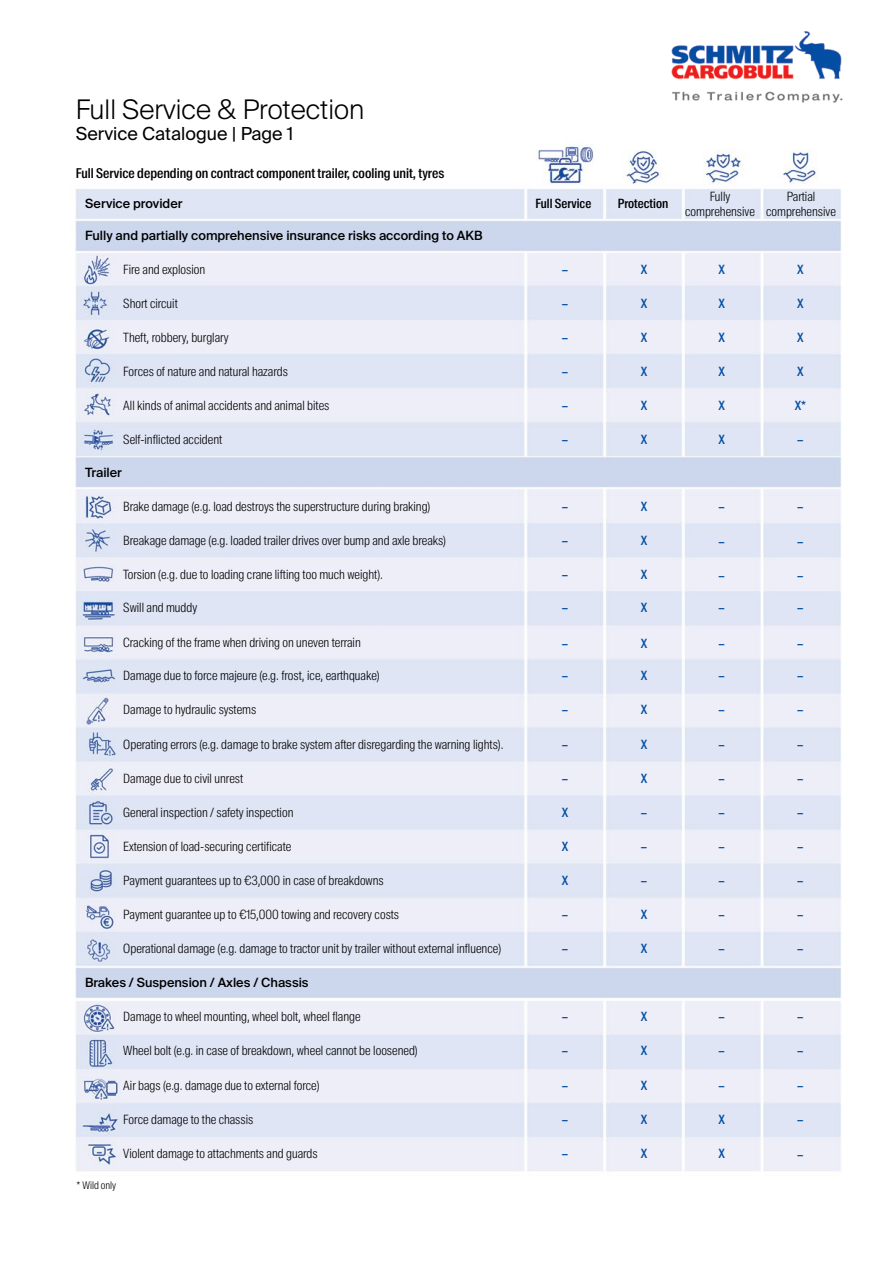
<style>
.page{position:relative;width:893px;height:1263px;background:#fff}
.page>*{position:absolute;margin:0;border:0;box-sizing:border-box;transform-origin:0 0}
.t1{font:300 27px "Suisse Intl";color:#000}
.t2{font:18px "Suisse Intl";color:#000}
.t3{font:500 13.5px "Suisse Intl Cond";color:#000}
.t4{font:300 12.75px/15.3px "Suisse Intl Cond";color:#000;text-align:center}
.t5{font:500 12.75px "Suisse Intl";color:#000}
.t6{font:500 12.75px "Suisse Intl Cond";color:#034ea2}
.t7{font:500 12.75px "Suisse Intl Cond";color:#000}
.t8{font:300 10.5px "Suisse Intl Cond";color:#000}
</style>
<div class="page">
<img style="left:75px;top:145px;width:767px;height:1027px">
<img style="left:671px;top:31px;width:172px;height:72px">
<h1 class="t1" style="left:76px;top:94px;width:290px">Full Service &amp; Protection</h1>
<h2 class="t2" style="left:76px;top:124px;width:219px">Service Catalogue | Page 1</h2>
<p class="t3" style="left:76px;top:165px;width:370px">Full Service depending on contract component trailer, cooling unit, tyres</p>
<p class="t5" style="left:85px;top:196px;width:99px">Service provider</p>
<p class="t5" style="left:85px;top:229px;width:399px">Fully and partially comprehensive insurance risks according to AKB</p>
<p class="t4" style="left:123px;top:262px;width:83px">Fire and explosion</p>
<p class="t4" style="left:123px;top:296px;width:56px">Short circuit</p>
<p class="t4" style="left:123px;top:330px;width:107px">Theft, robbery, burglary</p>
<p class="t4" style="left:123px;top:364px;width:166px">Forces of nature and natural hazards</p>
<p class="t4" style="left:123px;top:398px;width:208px">All kinds of animal accidents and animal bites</p>
<p class="t4" style="left:123px;top:432px;width:100px">Self-inflicted accident</p>
<p class="t5" style="left:85px;top:465px;width:38px">Trailer</p>
<p class="t4" style="left:123px;top:499px;width:309px">Brake damage (e.g. load destroys the superstructure during braking)</p>
<p class="t4" style="left:123px;top:533px;width:324px">Breakage damage (e.g. loaded trailer drives over bump and axle breaks)</p>
<p class="t4" style="left:123px;top:567px;width:261px">Torsion (e.g. due to loading crane lifting too much weight).</p>
<p class="t4" style="left:123px;top:600px;width:75px">Swill and muddy</p>
<p class="t4" style="left:123px;top:635px;width:239px">Cracking of the frame when driving on uneven terrain</p>
<p class="t4" style="left:123px;top:668px;width:258px">Damage due to force majeure (e.g. frost, ice, earthquake)</p>
<p class="t4" style="left:123px;top:702px;width:134px">Damage to hydraulic systems</p>
<p class="t4" style="left:123px;top:737px;width:382px">Operating errors (e.g. damage to brake system after disregarding the warning lights).</p>
<p class="t4" style="left:123px;top:771px;width:121px">Damage due to civil unrest</p>
<p class="t4" style="left:123px;top:805px;width:172px">General inspection / safety inspection</p>
<p class="t4" style="left:123px;top:839px;width:170px">Extension of load-securing certificate</p>
<p class="t4" style="left:123px;top:873px;width:262px">Payment guarantees up to €3,000 in case of breakdowns</p>
<p class="t4" style="left:123px;top:907px;width:277px">Payment guarantee up to €15,000 towing and recovery costs</p>
<p class="t4" style="left:123px;top:941px;width:379px">Operational damage (e.g. damage to tractor unit by trailer without external influence)</p>
<p class="t5" style="left:85px;top:975px;width:225px">Brakes / Suspension / Axles / Chassis</p>
<p class="t4" style="left:123px;top:1009px;width:239px">Damage to wheel mounting, wheel bolt, wheel flange</p>
<p class="t4" style="left:123px;top:1043px;width:296px">Wheel bolt (e.g. in case of breakdown, wheel cannot be loosened)</p>
<p class="t4" style="left:123px;top:1078px;width:198px">Air bags (e.g. damage due to external force)</p>
<p class="t4" style="left:123px;top:1112px;width:131px">Force damage to the chassis</p>
<p class="t4" style="left:123px;top:1146px;width:196px">Violent damage to attachments and guards</p>
<p class="t8" style="left:77px;top:1180px;width:41px">* Wild only</p>
<p class="t7" style="left:535px;top:196px;width:57px">Full Service</p>
<p class="t7" style="left:618px;top:196px;width:52px">Protection</p>
<p class="t4" style="left:685px;top:189px;width:71px">Fully comprehensive</p>
<p class="t4" style="left:766px;top:189px;width:71px">Partial comprehensive</p>
<p class="t6" style="left:562px;top:262px;width:8px">–</p>
<p class="t6" style="left:562px;top:296px;width:8px">–</p>
<p class="t6" style="left:562px;top:330px;width:8px">–</p>
<p class="t6" style="left:562px;top:364px;width:8px">–</p>
<p class="t6" style="left:562px;top:398px;width:8px">–</p>
<p class="t6" style="left:562px;top:432px;width:8px">–</p>
<p class="t6" style="left:562px;top:499px;width:8px">–</p>
<p class="t6" style="left:562px;top:533px;width:8px">–</p>
<p class="t6" style="left:562px;top:567px;width:8px">–</p>
<p class="t6" style="left:562px;top:600px;width:8px">–</p>
<p class="t6" style="left:562px;top:636px;width:8px">–</p>
<p class="t6" style="left:562px;top:668px;width:8px">–</p>
<p class="t6" style="left:562px;top:702px;width:8px">–</p>
<p class="t6" style="left:562px;top:737px;width:8px">–</p>
<p class="t6" style="left:562px;top:771px;width:8px">–</p>
<p class="t6" style="left:562px;top:805px;width:8px">X</p>
<p class="t6" style="left:562px;top:839px;width:8px">X</p>
<p class="t6" style="left:562px;top:873px;width:8px">X</p>
<p class="t6" style="left:562px;top:907px;width:8px">–</p>
<p class="t6" style="left:562px;top:941px;width:8px">–</p>
<p class="t6" style="left:562px;top:1009px;width:8px">–</p>
<p class="t6" style="left:562px;top:1043px;width:8px">–</p>
<p class="t6" style="left:562px;top:1078px;width:8px">–</p>
<p class="t6" style="left:562px;top:1112px;width:8px">–</p>
<p class="t6" style="left:562px;top:1146px;width:8px">–</p>
<p class="t6" style="left:641px;top:262px;width:8px">X</p>
<p class="t6" style="left:641px;top:296px;width:8px">X</p>
<p class="t6" style="left:641px;top:330px;width:8px">X</p>
<p class="t6" style="left:641px;top:364px;width:8px">X</p>
<p class="t6" style="left:641px;top:398px;width:8px">X</p>
<p class="t6" style="left:641px;top:432px;width:8px">X</p>
<p class="t6" style="left:641px;top:499px;width:8px">X</p>
<p class="t6" style="left:641px;top:533px;width:8px">X</p>
<p class="t6" style="left:641px;top:567px;width:8px">X</p>
<p class="t6" style="left:641px;top:600px;width:8px">X</p>
<p class="t6" style="left:641px;top:636px;width:8px">X</p>
<p class="t6" style="left:641px;top:668px;width:8px">X</p>
<p class="t6" style="left:641px;top:702px;width:8px">X</p>
<p class="t6" style="left:641px;top:737px;width:8px">X</p>
<p class="t6" style="left:641px;top:771px;width:8px">X</p>
<p class="t6" style="left:641px;top:805px;width:8px">–</p>
<p class="t6" style="left:641px;top:839px;width:8px">–</p>
<p class="t6" style="left:641px;top:873px;width:8px">–</p>
<p class="t6" style="left:641px;top:907px;width:8px">X</p>
<p class="t6" style="left:641px;top:941px;width:8px">X</p>
<p class="t6" style="left:641px;top:1009px;width:8px">X</p>
<p class="t6" style="left:641px;top:1043px;width:8px">X</p>
<p class="t6" style="left:641px;top:1078px;width:8px">X</p>
<p class="t6" style="left:641px;top:1112px;width:8px">X</p>
<p class="t6" style="left:641px;top:1146px;width:8px">X</p>
<p class="t6" style="left:718px;top:262px;width:8px">X</p>
<p class="t6" style="left:718px;top:296px;width:8px">X</p>
<p class="t6" style="left:718px;top:330px;width:8px">X</p>
<p class="t6" style="left:718px;top:364px;width:8px">X</p>
<p class="t6" style="left:718px;top:398px;width:8px">X</p>
<p class="t6" style="left:718px;top:432px;width:8px">X</p>
<p class="t6" style="left:797px;top:262px;width:8px">X</p>
<p class="t6" style="left:797px;top:296px;width:8px">X</p>
<p class="t6" style="left:797px;top:330px;width:8px">X</p>
<p class="t6" style="left:797px;top:364px;width:8px">X</p>
<p class="t6" style="left:795px;top:398px;width:13px">X*</p>
<p class="t6" style="left:797px;top:432px;width:8px">–</p>
<p class="t6" style="left:719px;top:500px;width:8px">–</p>
<p class="t6" style="left:719px;top:534px;width:8px">–</p>
<p class="t6" style="left:719px;top:568px;width:8px">–</p>
<p class="t6" style="left:719px;top:601px;width:8px">–</p>
<p class="t6" style="left:719px;top:636px;width:8px">–</p>
<p class="t6" style="left:719px;top:668px;width:8px">–</p>
<p class="t6" style="left:719px;top:702px;width:8px">–</p>
<p class="t6" style="left:719px;top:737px;width:8px">–</p>
<p class="t6" style="left:719px;top:771px;width:8px">–</p>
<p class="t6" style="left:797px;top:500px;width:8px">–</p>
<p class="t6" style="left:797px;top:534px;width:8px">–</p>
<p class="t6" style="left:797px;top:568px;width:8px">–</p>
<p class="t6" style="left:797px;top:600px;width:8px">–</p>
<p class="t6" style="left:797px;top:636px;width:8px">–</p>
<p class="t6" style="left:797px;top:668px;width:8px">–</p>
<p class="t6" style="left:797px;top:702px;width:8px">–</p>
<p class="t6" style="left:797px;top:737px;width:8px">–</p>
<p class="t6" style="left:797px;top:771px;width:8px">–</p>
<p class="t6" style="left:719px;top:805px;width:8px">–</p>
<p class="t6" style="left:719px;top:839px;width:8px">–</p>
<p class="t6" style="left:719px;top:873px;width:8px">–</p>
<p class="t6" style="left:797px;top:805px;width:8px">–</p>
<p class="t6" style="left:797px;top:839px;width:8px">–</p>
<p class="t6" style="left:797px;top:873px;width:8px">–</p>
<p class="t6" style="left:719px;top:907px;width:8px">–</p>
<p class="t6" style="left:719px;top:941px;width:8px">–</p>
<p class="t6" style="left:797px;top:907px;width:8px">–</p>
<p class="t6" style="left:797px;top:941px;width:8px">–</p>
<p class="t6" style="left:719px;top:1009px;width:8px">–</p>
<p class="t6" style="left:719px;top:1043px;width:8px">–</p>
<p class="t6" style="left:719px;top:1078px;width:8px">–</p>
<p class="t6" style="left:718px;top:1112px;width:8px">X</p>
<p class="t6" style="left:718px;top:1146px;width:8px">X</p>
<p class="t6" style="left:797px;top:1009px;width:8px">–</p>
<p class="t6" style="left:797px;top:1043px;width:8px">–</p>
<p class="t6" style="left:797px;top:1078px;width:8px">–</p>
<p class="t6" style="left:797px;top:1112px;width:8px">–</p>
<p class="t6" style="left:797px;top:1146px;width:8px">–</p>
</div>
